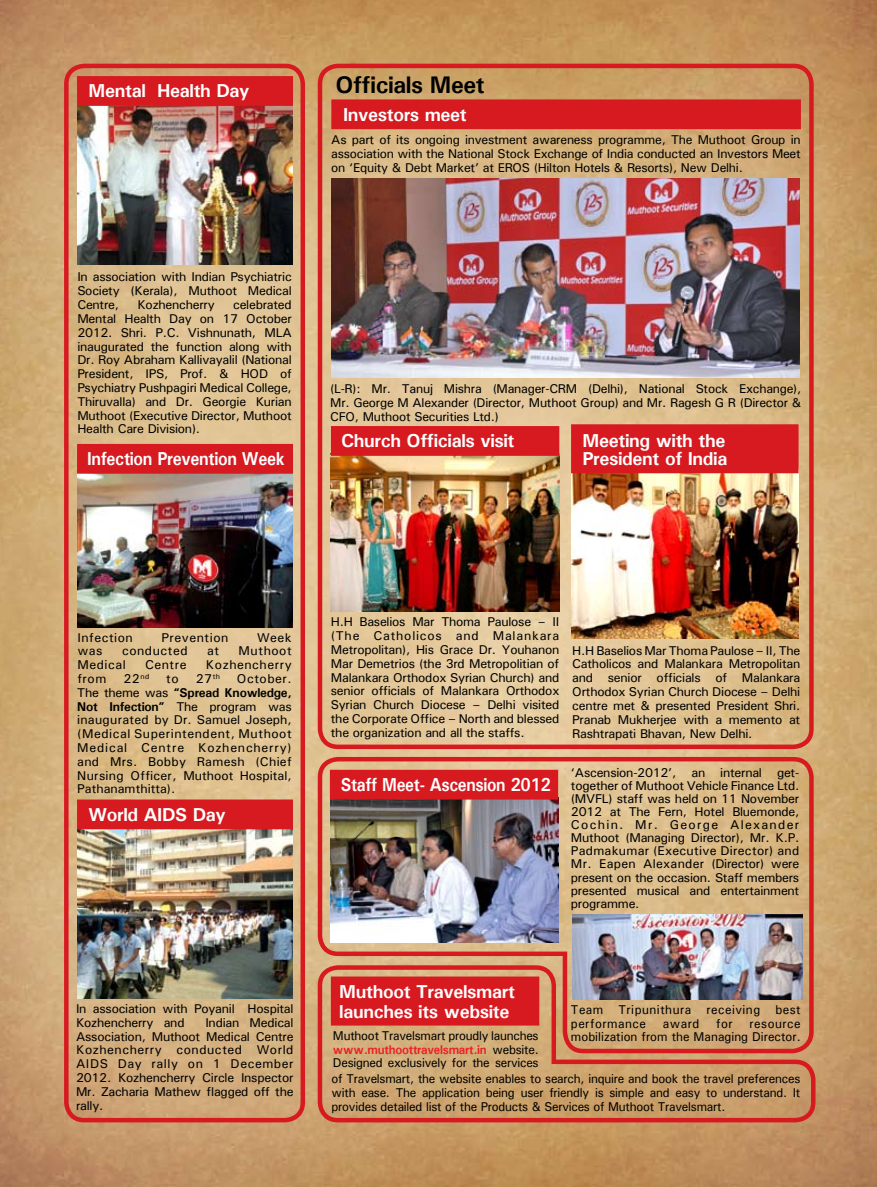
<style>
.page{position:relative;width:877px;height:1187px;background:#fff}
.page>*{position:absolute;margin:0;border:0;box-sizing:border-box;transform-origin:0 0}
.t1{font:700 24px "Univers";letter-spacing:-.02em;color:#000}
.t2{font:700 18.75px/18px "Univers";letter-spacing:-.02em;color:#fff}
.t3{font:700 18.75px "Univers";letter-spacing:-.02em;color:#fff;scale:.9 1}
.t4{font:700 18.75px "Univers";letter-spacing:-.02em;color:#fff;scale:.88 1}
.t5{font:500 12.75px/13.8px "Univers";letter-spacing:-.02em;color:#000;text-align:justify}
.t6{font:500 12.75px/13.8px "Univers";letter-spacing:-.02em;color:#000;text-align:justify;scale:.95 1}
.t7{font:500 12.75px "Univers";letter-spacing:.04em;color:#000}
.t8{font:500 12.75px/13.8px "Univers";color:#000;text-align:right;scale:.95 1}
.t9{font:500 12.75px/13.8px "Univers";letter-spacing:.04em;color:#000;scale:.95 1}
.s1{font-weight:700}
.s2{font-weight:700;color:#ed2024}
</style>
<div class="page">
<img style="left:0;top:0;width:877px;height:1186px">
<img style="left:571px;top:473px;width:227px;height:165px">
<img style="left:77px;top:106px;width:215px;height:158px">
<img style="left:331px;top:456px;width:228px;height:156px">
<div style="left:571px;top:424px;width:227px;height:49px;background:#d71920;border:4px solid #d71920"></div>
<div style="left:77px;top:76px;width:216px;height:30px;background:#d71920;border:4px solid #d71920"></div>
<div style="left:331px;top:426px;width:228px;height:30px;background:#d71920"></div>
<img style="left:331px;top:179px;width:468px;height:198px">
<div style="left:331px;top:99px;width:470px;height:30px;background:#d71920;border:4px solid #d71920"></div>
<div style="left:64px;top:64px;width:241px;height:1058px;border:4px solid #d71920;border-radius:18px"></div>
<div style="left:318px;top:64px;width:495px;height:685px;border:4px solid #d71920;border-radius:18px"></div>
<img style="left:77px;top:473px;width:215px;height:154px">
<div style="left:77px;top:444px;width:216px;height:29px;background:#d71920"></div>
<img style="left:77px;top:829px;width:215px;height:169px">
<div style="left:77px;top:799px;width:216px;height:30px;background:#d71920"></div>
<img style="left:315px;top:754px;width:501px;height:208px">
<svg style="left:315px;top:962px;width:502px;height:162px;background:#c78363"></svg>
<h2 class="t2" style="left:89px;top:81px;width:163px">Mental Health Day</h2>
<p class="t5" style="left:77px;top:270px;width:216px">In association with Indian Psychiatric Society (Kerala), Muthoot Medical Centre,</p>
<p class="t5" style="left:77px;top:297px;width:216px;text-indent:156px">celebrated Mental Health Day on 17 October 2012. Shri. P.C. Vishnunath, MLA inaugurated the function along with Dr. Roy Abraham Kallivayalil (National President, IPS, Prof. &amp; HOD of Psychiatry Pushpagiri Medical College, Thiruvalla) and Dr. Georgie Kurian Muthoot (Executive Director, Muthoot Health Care Division).</p>
<p class="t5" style="left:137px;top:297px;width:79px">Kozhencherry</p>
<h2 class="t3" style="left:87px;top:446px;width:221px">Infection Prevention Week</h2>
<h1 class="t1" style="left:335px;top:70px;width:151px">Officials Meet</h1>
<h2 class="t2" style="left:343px;top:105px;width:125px">Investors meet</h2>
<p class="t5" style="left:331px;top:132px;width:471px">As part of its ongoing investment awareness programme, The Muthoot Group in association with the National Stock Exchange of India conducted an Investors Meet on ‘Equity &amp; Debt Market’ at EROS (Hilton Hotels &amp; Resorts), New Delhi.</p>
<p class="t5" style="left:330px;top:381px;width:473px">(L-R): Mr. Tanuj Mishra (Manager-CRM (Delhi), National Stock Exchange), Mr. George M Alexander (Director, Muthoot Group) and Mr. Ragesh G R (Director &amp; CFO, Muthoot Securities Ltd.)</p>
<h2 class="t2" style="left:341px;top:431px;width:175px">Church Officials visit</h2>
<h2 class="t2" style="left:582px;top:431px;width:146px">Meeting with the<br>President of India</h2>
<p class="t7" style="left:77px;top:629px;width:57px">Infection</p>
<p class="t7" style="left:161px;top:629px;width:68px">Prevention</p>
<p class="t5" style="left:257px;top:630px;width:36px">Week</p>
<p class="t5" style="left:77px;top:643px;width:27px">was</p>
<p class="t7" style="left:122px;top:642px;width:67px">conducted</p>
<p class="t5" style="left:207px;top:643px;width:14px">at</p>
<p class="t7" style="left:239px;top:642px;width:55px">Muthoot</p>
<p class="t7" style="left:77px;top:656px;width:50px">Medical</p>
<p class="t5" style="left:145px;top:657px;width:43px">Centre</p>
<p class="t7" style="left:206px;top:656px;width:87px">Kozhencherry</p>
<p class="t5" style="left:77px;top:671px;width:31px">from</p>
<p class="t5" style="left:123px;top:671px;width:27px">22<sup>nd</sup></p>
<p class="t5" style="left:166px;top:671px;width:14px">to</p>
<p class="t5" style="left:196px;top:671px;width:26px">27<sup>th</sup></p>
<p class="t5" style="left:77px;top:671px;width:216px;text-indent:159px">October.<br>The theme was <span class="s1">“Spread Knowledge, Not Infection”</span> The program was inaugurated by Dr. Samuel Joseph, (Medical Superintendent, Muthoot Medical Centre Kozhencherry) and Mrs. Bobby Ramesh (Chief Nursing Officer, Muthoot Hospital, Pathanamthitta).</p>
<h2 class="t2" style="left:89px;top:805px;width:139px">World AIDS Day</h2>
<p class="t5" style="left:76px;top:1001px;width:219px">In association with Poyanil Hospital<br>Kozhencherry and</p>
<p class="t5" style="left:76px;top:1015px;width:219px;text-indent:129px">Indian Medical Association, Muthoot Medical Centre Kozhencherry conducted World AIDS Day rally on 1 December 2012. Kozhencherry Circle Inspector Mr. Zacharia Mathew flagged off the rally.</p>
<p class="t5" style="left:331px;top:614px;width:230px">H.H Baselios Mar Thoma Paulose – II (The Catholicos and Malankara Metropolitan), His Grace Dr. Youhanon Mar Demetrios (the 3rd Metropolitian of Malankara Orthodox Syrian Church) and senior officials of Malankara Orthodox Syrian Church Diocese – Delhi visited the Corporate Office – North and blessed the organization and all the staffs.</p>
<h2 class="t4" style="left:341px;top:772px;width:240px">Staff Meet- Ascension 2012</h2>
<p class="t5" style="left:572px;top:643px;width:229px">H.H Baselios Mar Thoma Paulose – II, The Catholicos and Malankara Metropolitan and senior officials of Malankara Orthodox Syrian Church Diocese – Delhi centre met &amp; presented President Shri.<br>Pranab Mukherjee with a memento at Rashtrapati Bhavan, New Delhi.</p>
<p class="t5" style="left:571px;top:765px;width:230px;line-height:13px">‘Ascension-2012’, an internal get&shy;together of Muthoot Vehicle Finance Ltd. (MVFL) staff was held on 11 November 2012 at The Fern, Hotel Bluemonde, Cochin. Mr. George Alexander Muthoot (Managing Director), Mr. K.P.<br>Padmakumar (Executive Director) and Mr. Eapen Alexander (Director) were present on the occasion. Staff members presented musical and entertainment programme.</p>
<h2 class="t2" style="left:339px;top:981px;width:177px;line-height:19.5px">Muthoot Travelsmart launches its website</h2>
<p class="t6" style="left:333px;top:1028px;width:218px">Muthoot Travelsmart proudly launches <span class="s2">www.muthoottravelsmart.in</span> website.<br>Designed exclusively for the services</p>
<p class="t6" style="left:331px;top:1071px;width:495px">of Travelsmart, the website enables to search, inquire and book the travel preferences with ease. The application being user friendly is simple and easy to understand. It provides detailed list of the Products &amp; Services of Muthoot Travelsmart.</p>
<p class="t9" style="left:571px;top:1002px;width:243px">Team Tripunithura receiving best performance</p>
<p class="t6" style="left:662px;top:1015px;width:40px">award</p>
<p class="t6" style="left:716px;top:1015px;width:19px">for</p>
<p class="t8" style="left:571px;top:1015px;width:243px">resource<br>mobilization from the Managing Director.</p>
</div>
